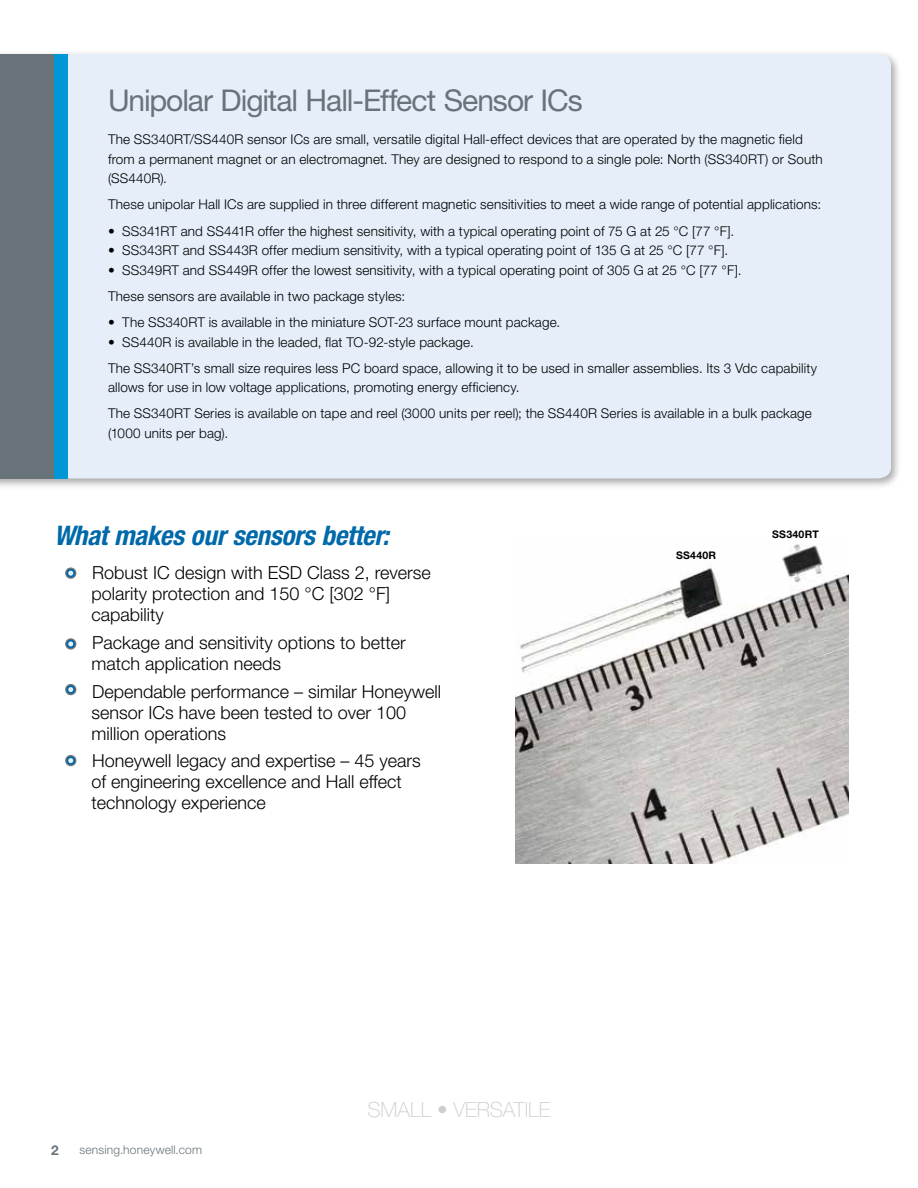
<style>
.page{position:relative;width:918px;height:1188px;background:#fff}
.page>*{position:absolute;margin:0;border:0;box-sizing:border-box;transform-origin:0 0}
.t1{font:30px "Helvetica Neue LT Std";letter-spacing:-.035em;color:#68737a}
.t2{font:italic 700 condensed 27px "Helvetica Neue LT Std";letter-spacing:-.01em;color:#0069aa}
.t3{font:100 21px "Helvetica Neue LT Std";letter-spacing:.005em;color:#cbcdce}
.t4{font:300 18px/21px "Helvetica Neue LT Std";color:#000}
.t5{font:300 13.5px/26.2px "Helvetica Neue LT Std";letter-spacing:.01em;color:#000}
.t6{font:700 13.5px "Helvetica Neue LT Std";color:#68737a}
.t7{font:300 12px "Helvetica Neue LT Std";letter-spacing:.015em;color:#68737a}
.t8{font:700 10.5px "Helvetica Neue LT Std";letter-spacing:.025em;color:#000}
.s1{color:#0097d7}
</style>
<div class="page">
<img style="left:515px;top:544px;width:334px;height:319px">
<div style="left:0;top:50px;width:902px;height:440px;background:#000;opacity:.34"></div>
<div style="left:68px;top:54px;width:823px;height:424px;background:#e5eef9"></div>
<div style="left:8px;top:54px;width:60px;height:424px;background:#0097d7"></div>
<div style="left:0;top:54px;width:54px;height:424px;background:#68737a"></div>
<svg style="left:65px;top:567px;width:11px;height:12px"></svg>
<svg style="left:66px;top:569px;width:9px;height:8px"></svg>
<svg style="left:68px;top:571px;width:5px;height:5px"></svg>
<svg style="left:65px;top:638px;width:11px;height:12px"></svg>
<svg style="left:66px;top:640px;width:9px;height:8px"></svg>
<svg style="left:68px;top:641px;width:5px;height:5px"></svg>
<div style="left:65px;top:684px;width:11px;height:11px;background:#77787b;border-radius:50%"></div>
<svg style="left:66px;top:685px;width:9px;height:9px"></svg>
<svg style="left:68px;top:687px;width:5px;height:5px"></svg>
<div style="left:65px;top:755px;width:11px;height:11px;background:#77787b;border-radius:50%"></div>
<svg style="left:66px;top:756px;width:9px;height:9px"></svg>
<svg style="left:68px;top:758px;width:5px;height:5px"></svg>
<h1 class="t1" style="left:108px;top:82px;width:476px">Unipolar Digital Hall-Effect Sensor ICs</h1>
<p class="t5" style="left:108px;top:129px;width:716px;line-height:19.5px">The SS340RT/SS440R sensor ICs are small, versatile digital Hall-effect devices that are operated by the magnetic field from a permanent magnet or an electromagnet. They are designed to respond to a single pole: North (SS340RT) or South (SS440R).</p>
<p class="t5" style="left:108px;top:191px;width:715px">These unipolar Hall ICs are supplied in three different magnetic sensitivities to meet a wide range of potential applications:</p>
<p class="t5" style="left:108px;top:217px;width:628px">• SS341RT and SS441R offer the highest sensitivity, with a typical operating point of 75 G at 25 °C [77 °F].</p>
<p class="t5" style="left:108px;top:237px;width:622px">• SS343RT and SS443R offer medium sensitivity, with a typical operating point of 135 G at 25 °C [77 °F].</p>
<p class="t5" style="left:108px;top:256px;width:635px">• SS349RT and SS449R offer the lowest sensitivity, with a typical operating point of 305 G at 25 °C [77 °F].<br>These sensors are available in two package styles:</p>
<p class="t5" style="left:108px;top:309px;width:454px">• The SS340RT is available in the miniature SOT-23 surface mount package.</p>
<p class="t5" style="left:108px;top:328px;width:711px">• SS440R is available in the leaded, flat TO-92-style package.<br>The SS340RT’s small size requires less PC board space, allowing it to be used in smaller assemblies. Its 3 Vdc capability</p>
<p class="t5" style="left:108px;top:374px;width:705px">allows for use in low voltage applications, promoting energy efficiency.<br>The SS340RT Series is available on tape and reel (3000 units per reel); the SS440R Series is available in a bulk package</p>
<p class="t5" style="left:108px;top:420px;width:122px">(1000 units per bag).</p>
<h2 class="t2" style="left:54px;top:519px;width:336px">What makes our sensors better:</h2>
<h3 class="t4" style="left:92px;top:562px;width:341px;text-indent:-26px"><span class="s1">•</span> Robust IC design with ESD Class 2, reverse polarity protection and 150 °C [302 °F] capability</h3>
<h3 class="t4" style="left:92px;top:632px;width:316px;text-indent:-26px"><span class="s1">•</span> Package and sensitivity options to better match application needs</h3>
<h3 class="t4" style="left:92px;top:680px;width:351px;text-indent:-26px"><span class="s1">•</span> Dependable performance – similar Honeywell sensor ICs have been tested to over 100 million operations</h3>
<h3 class="t4" style="left:92px;top:750px;width:331px;text-indent:-26px"><span class="s1">•</span> Honeywell legacy and expertise – 45 years of engineering excellence and Hall effect technology experience</h3>
<p class="t6" style="left:51px;top:1142px;width:9px">2</p>
<p class="t7" style="left:79px;top:1143px;width:124px">sensing.honeywell.com</p>
<h3 class="t3" style="left:367px;top:1097px;width:185px">SMALL • VERSATILE</h3>
<p class="t8" style="left:676px;top:549px;width:42px">SS440R</p>
<p class="t8" style="left:772px;top:527px;width:48px">SS340RT</p>
</div>
